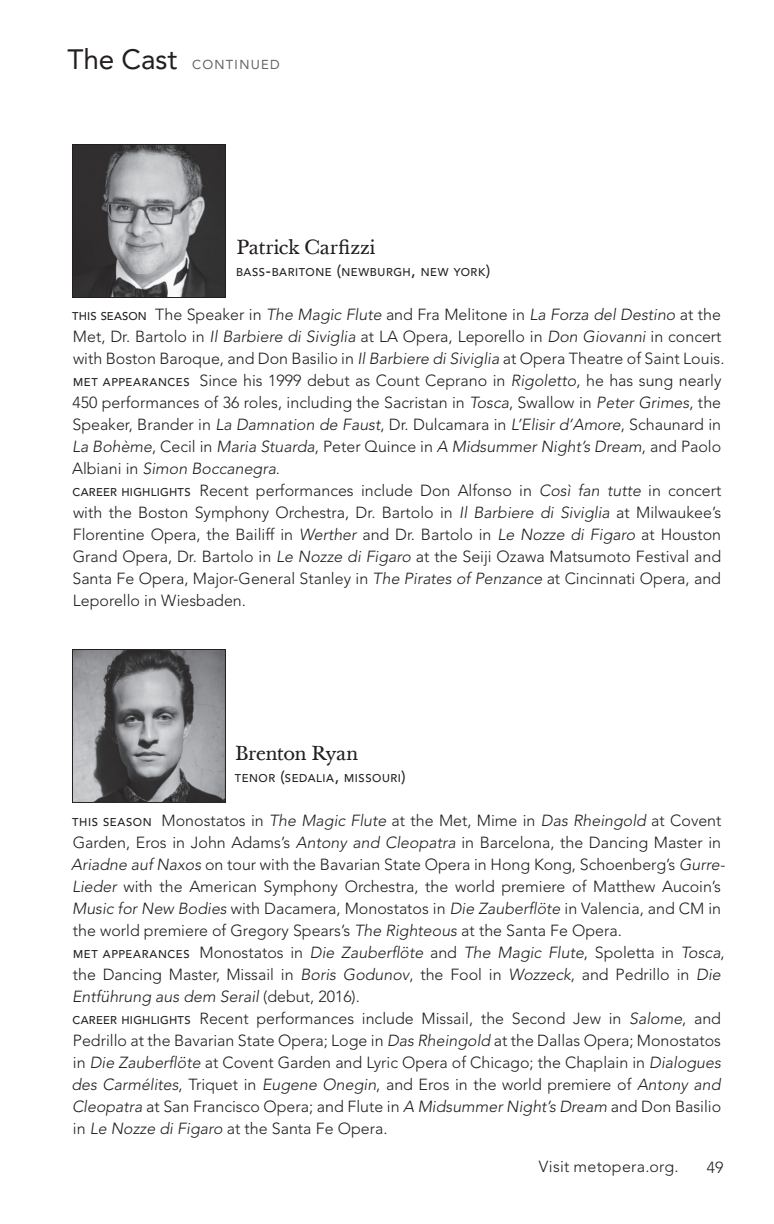
<style>
.page{position:relative;width:774px;height:1224px;background:#fff}
.page>*{position:absolute;margin:0;border:0;box-sizing:border-box;transform-origin:0 0}
.t1{font:20px "Baskerville Ten";letter-spacing:-.02em;color:#231f20}
.t2{font:300 16px/22px "Avenir LT Pro";color:#231f20}
.t3{font:300 16px "Avenir LT Pro";letter-spacing:.02em;color:#231f20}
.t4{font:13px "Avenir LT Pro";letter-spacing:.1em;color:#636366}
.t5{font:500 11.2px "Avenir LT Pro";letter-spacing:.05em;color:#231f20}
.s1{font-size:28px;color:#231f20}
.s2{font-size:16px}
.s3{font-weight:500;font-size:11.2px}
.s4{font-style:italic}
</style>
<div class="page">
<img style="left:74px;top:651px;width:150px;height:150px">
<div style="left:72px;top:649px;width:154px;height:154px;border:1px solid #231f20"></div>
<img style="left:74px;top:146px;width:150px;height:150px">
<div style="left:72px;top:144px;width:154px;height:154px;border:1px solid #231f20"></div>
<p class="t4" style="left:68px;top:57px;width:214px"><span class="s1">The Cast</span> CONTINUED</p>
<p class="t1" style="left:236px;top:235px;width:141px">Patrick Carfizzi</p>
<p class="t5" style="left:236px;top:265px;width:256px">BASS<span class="s2">-</span>BARITONE <span class="s2">(</span>NEWBURGH<span class="s2">,</span> NEW YORK<span class="s2">)</span></p>
<p class="t2" style="left:72px;top:304px;width:654px"><span class="s3">THIS SEASON</span> The Speaker in <span class="s4">The Magic Flute</span> and Fra Melitone in <span class="s4">La Forza del Destino</span> at the Met, Dr. Bartolo in <span class="s4">Il Barbiere di Siviglia</span> at LA Opera, Leporello in <span class="s4">Don Giovanni</span> in concert with Boston Baroque, and Don Basilio in <span class="s4">Il Barbiere di Siviglia</span> at Opera Theatre of Saint Louis.<br><span class="s3">MET APPEARANCES</span> Since his 1999 debut as Count Ceprano in <span class="s4">Rigoletto</span>, he has sung nearly 450 performances of 36 roles, including the Sacristan in <span class="s4">Tosca</span>, Swallow in <span class="s4">Peter Grimes</span>, the Speaker, Brander in <span class="s4">La Damnation de Faust</span>, Dr. Dulcamara in <span class="s4">L’Elisir d’Amore</span>, Schaunard in <span class="s4">La Bohème</span>, Cecil in <span class="s4">Maria Stuarda</span>, Peter Quince in <span class="s4">A Midsummer Night’s Dream</span>, and Paolo Albiani in <span class="s4">Simon Boccanegra</span>.<br><span class="s3">CAREER HIGHLIGHTS</span> Recent performances include Don Alfonso in <span class="s4">Così fan tutte</span> in concert with the Boston Symphony Orchestra, Dr. Bartolo in <span class="s4">Il Barbiere di Siviglia</span> at Milwaukee’s Florentine Opera, the Bailiff in <span class="s4">Werther</span> and Dr. Bartolo in <span class="s4">Le Nozze di Figaro</span> at Houston Grand Opera, Dr. Bartolo in <span class="s4">Le Nozze di Figaro</span> at the Seiji Ozawa Matsumoto Festival and Santa Fe Opera, Major-General Stanley in <span class="s4">The Pirates of Penzance</span> at Cincinnati Opera, and Leporello in Wiesbaden.</p>
<p class="t1" style="left:235px;top:741px;width:125px">Brenton Ryan</p>
<p class="t5" style="left:235px;top:771px;width:172px">TENOR <span class="s2">(</span>SEDALIA<span class="s2">,</span> MISSOURI<span class="s2">)</span></p>
<p class="t2" style="left:71px;top:810px;width:655px"><span class="s3">THIS SEASON</span> Monostatos in <span class="s4">The Magic Flute</span> at the Met, Mime in <span class="s4">Das Rheingold</span> at Covent Garden, Eros in John Adams’s <span class="s4">Antony and Cleopatra</span> in Barcelona, the Dancing Master in <span class="s4">Ariadne auf Naxos</span> on tour with the Bavarian State Opera in Hong Kong, Schoenberg’s <span class="s4">Gurre-Lieder</span> with the American Symphony Orchestra, the world premiere of Matthew Aucoin’s <span class="s4">Music for New Bodies</span> with Dacamera, Monostatos in <span class="s4">Die Zauberflöte</span> in Valencia, and CM in the world premiere of Gregory Spears’s <span class="s4">The Righteous</span> at the Santa Fe Opera.<br><span class="s3">MET APPEARANCES</span> Monostatos in <span class="s4">Die Zauberflöte</span> and <span class="s4">The Magic Flute</span>, Spoletta in <span class="s4">Tosca</span>, the Dancing Master, Missail in <span class="s4">Boris Godunov</span>, the Fool in <span class="s4">Wozzeck</span>, and Pedrillo in <span class="s4">Die Entführung aus dem Serail</span> (debut, 2016).<br><span class="s3">CAREER HIGHLIGHTS</span> Recent performances include Missail, the Second Jew in <span class="s4">Salome</span>, and Pedrillo at the Bavarian State Opera; Loge in <span class="s4">Das Rheingold</span> at the Dallas Opera; Monostatos in <span class="s4">Die Zauberflöte</span> at Covent Garden and Lyric Opera of Chicago; the Chaplain in <span class="s4">Dialogues des Carmélites</span>, Triquet in <span class="s4">Eugene Onegin</span>, and Eros in the world premiere of <span class="s4">Antony and Cleopatra</span> at San Francisco Opera; and Flute in <span class="s4">A Midsummer Night’s Dream</span> and Don Basilio in <span class="s4">Le Nozze di Figaro</span> at the Santa Fe Opera.</p>
<p class="t3" style="left:539px;top:1157px;width:141px">Visit metopera.org.</p>
<p class="t2" style="left:707px;top:1156px;width:18px">49</p>
</div>
